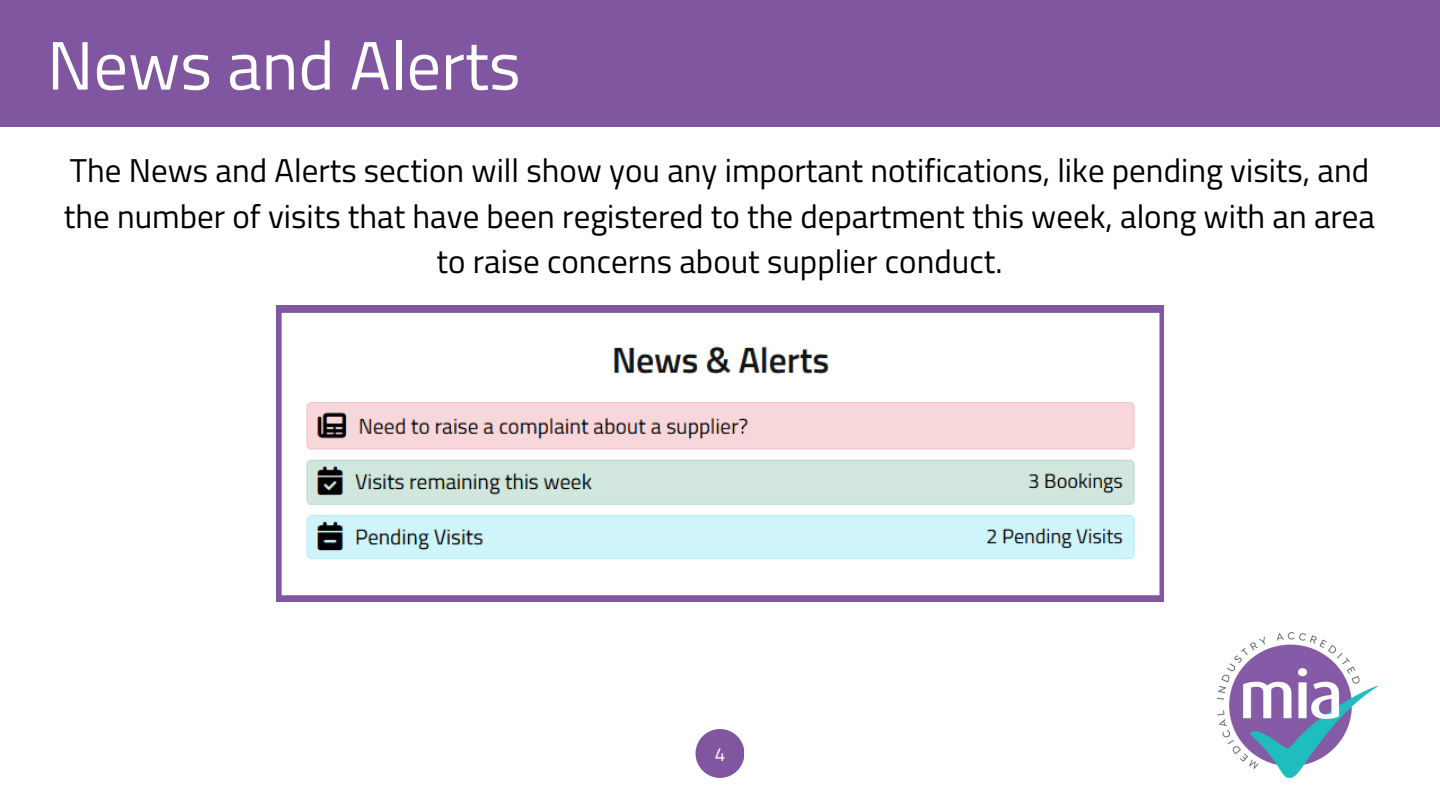
<style>
.page{position:relative;width:1440px;height:810px;background:#fff}
.page>*{position:absolute;margin:0;border:0;box-sizing:border-box;transform-origin:0 0}
.t1{font:68.6px "Titillium Web";color:#fff}
.t2{font:33px/45.8px "Titillium Web";color:#000;text-align:center}
.t3{font:19px "Titillium Web";color:#fff}
</style>
<div class="page">
<div style="left:0;top:0;width:1440px;height:127px;background:#7f569f"></div>
<div style="left:696px;top:729px;width:48px;height:49px;background:#7f569f;border-radius:50%"></div>
<img style="left:277px;top:305px;width:886px;height:297px">
<img style="left:1217px;top:632px;width:160px;height:146px">
<p class="t1" style="left:47px;top:12px;width:475px">News and Alerts</p>
<p class="t2" style="left:64px;top:147px;width:1313px">The News and Alerts section will show you any important notifications, like pending visits, and the number of visits that have been registered to the department this week, along with an area to raise concerns about supplier conduct.</p>
<h1 class="t3" style="left:715px;top:739px;width:12px">4</h1>
</div>
